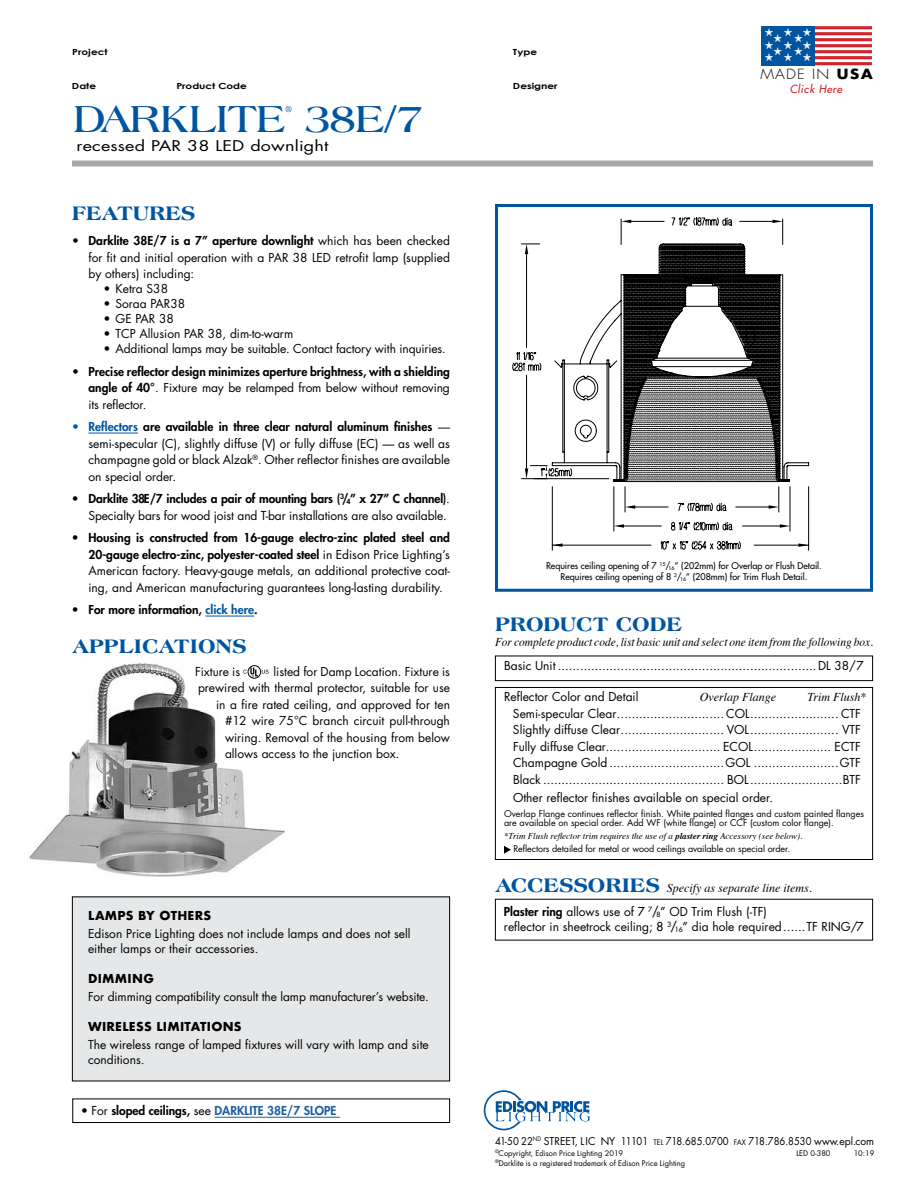
<style>
.page{position:relative;width:918px;height:1188px;background:#fff}
.page>*{position:absolute;margin:0;border:0;box-sizing:border-box;transform-origin:0 0}
.t1{font:700 40.5px "Americana";letter-spacing:-.01em;color:#0055a1}
.t2{font:800 21px "Americana";color:#0055a1}
.t3{font:14.4px "Futura";letter-spacing:.01em;color:#000;scale:1.25 1}
.t4{font:300 13.65px "Futura";letter-spacing:.08em;color:#000;scale:1.11 1}
.t5{font:12px/16.5px "Futura";color:#000;text-align:justify}
.t6{font:800 12px/16.5px "Futura";color:#000;text-align:justify}
.t7{font:italic 12px "Times";color:#000;scale:.95 1}
.t8{font:italic 12px "Times";color:#000}
.t9{font:800 12px "Futura";color:#215e9e}
.t10{font:700 12px "Futura";letter-spacing:.02em;color:#000}
.t11{font:italic 10.95px "Futura";letter-spacing:.05em;color:#d2232a}
.t12{font:10.65px/12.9px "Monotype Sorts";letter-spacing:.98em;color:#fff}
.t13{font:10.5px "Futura";color:#000;scale:.9 1}
.t14{font:9px/9px "Futura";color:#000}
.t15{font:9px/10.8px "Futura";color:#000;text-align:center}
.t16{font:italic 9px "Times";color:#000}
.t17{font:700 9px "Americana";color:#0055a1}
.t18{font:700 8.4px "Century Gothic";color:#000;scale:1.25 1}
.t19{font:7.5px "Futura";color:#000}
.s1{font-weight:700}
.s2{font-weight:800}
.s3{font-weight:400}
.s4{font-weight:800;color:#0055a1}
.s5{color:#0055a1}
.s6{color:#000}
.s7{font-weight:400;color:#000}
.s8{font-family:"Americana";font-weight:800;font-style:normal;font-size:21px;color:#0055a1}
.s9{font-style:inherit}
.s10{font-size:7.35px}
</style>
<div class="page">
<svg style="left:512px;top:217px;width:298px;height:334px"></svg>
<img style="left:29px;top:663px;width:256px;height:214px">
<div style="left:495px;top:204px;width:378px;height:388px;border:3px solid #0055a1"></div>
<hr style="left:88px;top:433px;width:50px;height:1px;background:#0055a1">
<hr style="left:206px;top:616px;width:48px;height:1px;background:#0055a1">
<div style="left:248px;top:665px;width:13px;height:14px;border:1px solid #000;border-radius:50%"></div>
<svg style="left:243px;top:668px;width:26px;height:9px"></svg>
<svg style="left:484px;top:1090px;width:106px;height:40px"></svg>
<svg style="left:504px;top:846px;width:7px;height:8px"></svg>
<div style="left:495px;top:656px;width:378px;height:25px;border:1px solid #000"></div>
<div style="left:495px;top:687px;width:378px;height:173px;border:1px solid #000"></div>
<div style="left:72px;top:160px;width:801px;height:6px;background:#a7a9ac"></div>
<div style="left:72px;top:897px;width:378px;height:184px;background:#e6e7e8"></div>
<div style="left:72px;top:896px;width:378px;height:185px;border:1px solid #000"></div>
<hr style="left:814px;top:26px;width:58px;height:3px;background:#d2232a">
<hr style="left:814px;top:32px;width:58px;height:3px;background:#d2232a">
<hr style="left:814px;top:38px;width:58px;height:3px;background:#d2232a">
<hr style="left:814px;top:44px;width:58px;height:3px;background:#d2232a">
<hr style="left:814px;top:50px;width:58px;height:3px;background:#d2232a">
<hr style="left:814px;top:56px;width:58px;height:3px;background:#d2232a">
<hr style="left:814px;top:62px;width:58px;height:3px;background:#d2232a">
<div style="left:761px;top:26px;width:54px;height:39px;background:#0055a1"></div>
<div style="left:72px;top:1099px;width:378px;height:24px;border:1px solid #000"></div>
<hr style="left:215px;top:1117px;width:125px;height:1px;background:#215e9e">
<p class="t18" style="left:72px;top:47px;width:30px">Project</p>
<p class="t18" style="left:72px;top:80px;width:21px">Date</p>
<p class="t18" style="left:176px;top:80px;width:58px">Product Code</p>
<p class="t18" style="left:513px;top:80px;width:37px">Designer</p>
<p class="t18" style="left:513px;top:47px;width:21px">Type</p>
<h1 class="t1" style="left:74px;top:95px;width:350px">DARKLITE 38E/7</h1>
<p class="t3" style="left:77px;top:136px;width:203px">recessed PAR 38 LED downlight</p>
<p class="t17" style="left:285px;top:104px;width:9px">®</p>
<p class="t12" style="left:765px;top:27px;width:29px">H H</p>
<p class="t12" style="left:773px;top:33px;width:10px">H<br>H</p>
<p class="t12" style="left:794px;top:33px;width:10px">H<br>H</p>
<p class="t12" style="left:765px;top:27px;width:48px;text-align:justify;text-indent:38px">H HHH HHH</p>
<p class="t11" style="left:790px;top:82px;width:54px">Click Here</p>
<p class="t4" style="left:760px;top:66px;width:103px">MADE IN <span class="s1">USA</span></p>
<h2 class="t2" style="left:72px;top:200px;width:125px">FEATURES</h2>
<p class="t5" style="left:88px;top:232px;width:363px;text-indent:-16px"><span class="s2">• Darklite 38E/7 is a 7” aperture downlight</span> which has been checked for fit and initial operation with a PAR 38 LED retrofit lamp (supplied by others) including:</p>
<p class="t5" style="left:104px;top:280px;width:66px">• Ketra S38</p>
<p class="t5" style="left:104px;top:295px;width:83px">• Soraa PAR38</p>
<p class="t5" style="left:104px;top:310px;width:72px">• GE PAR 38</p>
<p class="t5" style="left:104px;top:325px;width:191px">• TCP Allusion PAR 38, dim-to-warm</p>
<p class="t5" style="left:104px;top:340px;width:344px">• Additional lamps may be suitable. Contact factory with inquiries.</p>
<p class="t6" style="left:88px;top:363px;width:363px;text-indent:-16px">• Precise reflector design minimizes aperture brightness, with a shielding angle of 40°<span class="s3">. Fixture may be relamped from below without removing its reflector.</span></p>
<p class="t5" style="left:88px;top:418px;width:363px;text-indent:-16px"><span class="s4">• Reflectors</span> <span class="s2">are available in three clear natural aluminum finishes</span> –– semi-specular (C), slightly diffuse (V) or fully diffuse (EC) –– as well as champagne gold or black Alzak<sup>®</sup>. Other reflector finishes are available on special order.</p>
<p class="t5" style="left:72px;top:490px;width:379px;text-align:right"><span class="s2">• Darklite 38E/7 includes a pair of mounting bars (</span><sup>3</sup><span class="s2">/</span><sub>4</sub><span class="s2">” x 27” C channel)</span>.<br>Specialty bars for wood joist and T-bar installations are also available.</p>
<p class="t5" style="left:88px;top:529px;width:363px;text-indent:-16px"><span class="s2">• Housing is constructed from 16-gauge electro-zinc plated steel and 20-gauge electro-zinc, polyester-coated steel</span> in Edison Price Lighting’s American factory. Heavy-gauge metals, an additional protective coat&shy;ing, and American manufacturing guarantees long-lasting durability.</p>
<p class="t6" style="left:72px;top:601px;width:187px">• For more information, <span class="s5">click here</span>.</p>
<h2 class="t2" style="left:72px;top:634px;width:176px">APPLICATIONS</h2>
<p class="t5" style="left:195px;top:663px;width:47px">Fixture is</p>
<p class="t5" style="left:274px;top:663px;width:178px">listed for Damp Location. Fixture is</p>
<p class="t5" style="left:198px;top:679px;width:254px">prewired with thermal protector, suitable for use</p>
<p class="t5" style="left:216px;top:696px;width:236px">in a fire rated ceiling, and approved for ten</p>
<p class="t5" style="left:225px;top:712px;width:226px">#12 wire 75°C branch circuit pull-through</p>
<p class="t5" style="left:225px;top:729px;width:227px">wiring. Removal of the housing from below</p>
<p class="t5" style="left:225px;top:745px;width:176px">allows access to the junction box.</p>
<p class="t10" style="left:88px;top:907px;width:125px">LAMPS BY OTHERS</p>
<p class="t5" style="left:88px;top:926px;width:324px;line-height:15px">Edison Price Lighting does not include lamps and does not sell either lamps or their accessories.</p>
<p class="t10" style="left:88px;top:970px;width:67px">DIMMING</p>
<p class="t5" style="left:88px;top:988px;width:342px">For dimming compatibility consult the lamp manufacturer’s website.</p>
<p class="t10" style="left:88px;top:1018px;width:155px">WIRELESS LIMITATIONS</p>
<p class="t5" style="left:88px;top:1037px;width:342px;line-height:15px">The wireless range of lamped fixtures will vary with lamp and site conditions.</p>
<p class="t9" style="left:81px;top:1103px;width:257px"><span class="s6">•</span> <span class="s7">For</span> <span class="s6">sloped ceilings,</span> <span class="s7">see</span> DARKLITE 38E/7 SLOPE</p>
<p class="t15" style="left:546px;top:561px;width:277px">Requires ceiling opening of 7 <sup>15</sup>/<sub>16</sub>” (202mm) for Overlap or Flush Detail.<br>Requires ceiling opening of 8 <sup>3</sup>/<sub>16</sub>” (208mm) for Trim Flush Detail.</p>
<h2 class="t2" style="left:495px;top:612px;width:189px">PRODUCT CODE</h2>
<p class="t7" style="left:495px;top:632px;width:400px">For complete product code, list basic unit and select one item from the following box.</p>
<p class="t5" style="left:504px;top:658px;width:361px">Basic Unit ......................................................................DL 38/7</p>
<p class="t5" style="left:504px;top:689px;width:136px">Reflector Color and Detail</p>
<p class="t8" style="left:700px;top:687px;width:78px">Overlap Flange</p>
<p class="t8" style="left:807px;top:687px;width:61px">Trim Flush*</p>
<p class="t5" style="left:513px;top:705px;width:350px">Semi-specular Clear............................. COL........................ CTF Slightly diffuse Clear............................ VOL........................ VTF Fully diffuse Clear............................... ECOL..................... ECTF Champagne Gold ...............................GOL .......................GTF Black ................................................. BOL.........................BTF</p>
<p class="t5" style="left:513px;top:789px;width:262px">Other reflector finishes available on special order.</p>
<p class="t14" style="left:504px;top:809px;width:362px">Overlap Flange continues reflector finish. White painted flanges and custom painted flanges are available on special order. Add WF (white flange) or CCF (custom color flange).</p>
<p class="t16" style="left:504px;top:828px;width:300px">*Trim Flush reflector trim requires the use of a <span class="s1">plaster ring</span> Accessory (see below).</p>
<p class="t14" style="left:513px;top:844px;width:278px">Reflectors detailed for metal or wood ceilings available on special order.</p>
<p class="t8" style="left:495px;top:877px;width:318px"><span class="s8">ACCESSORIES</span> Specify as separate line items.</p>
<p class="t5" style="left:504px;top:904px;width:362px;line-height:15px"><span class="s2">Plaster ring</span> allows use of <span class="s9">7</span> <sup>7</sup><span class="s9">/</span><sub>8</sub><span class="s9">”</span> OD Trim Flush (-TF)<br>reflector in sheetrock ceiling; <span class="s9">8</span> <sup>3</sup><span class="s9">/</span><sub>16</sub><span class="s9">”</span> dia hole required......TF RING/7</p>
<p class="t13" style="left:495px;top:1134px;width:423px">41-50 22<sup>ND</sup> STREET, LIC NY 11101 <span class="s10">TEL</span> 718.685.0700 <span class="s10">FAX</span> 718.786.8530 www.epl.com</p>
<p class="t19" style="left:495px;top:1148px;width:130px"><sup>©</sup>Copyright, Edison Price Lighting 2019</p>
<p class="t19" style="left:796px;top:1148px;width:36px">LED 0-380</p>
<p class="t19" style="left:854px;top:1148px;width:22px">10:19</p>
<p class="t19" style="left:495px;top:1158px;width:192px"><sup>®</sup>Darklite is a registered trademark of Edison Price Lighting</p>
</div>
